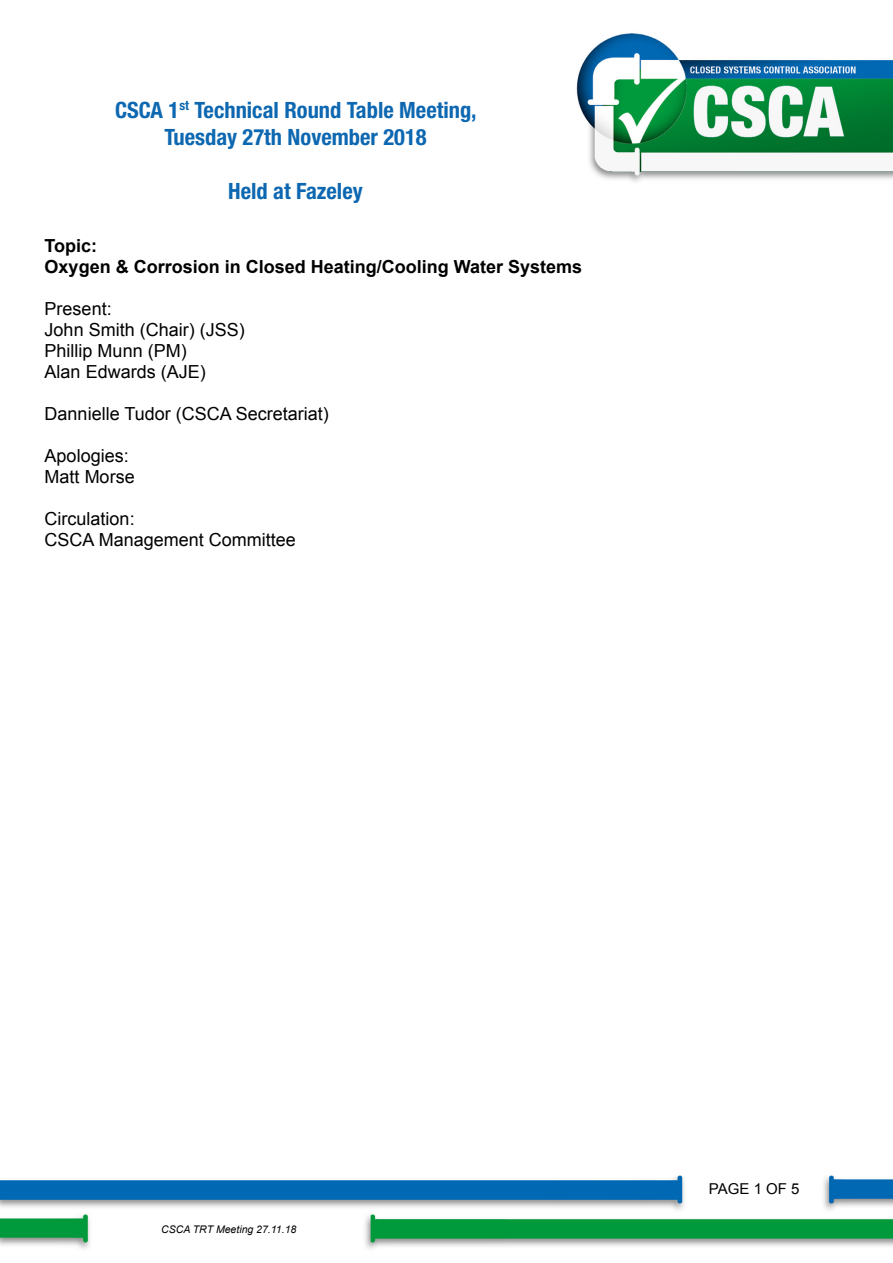
<style>
.page{position:relative;width:893px;height:1263px;background:#fff}
.page>*{position:absolute;margin:0;border:0;box-sizing:border-box;transform-origin:0 0}
.t1{font:700 condensed 22.5px/27px "Helvetica Neue";color:#0d68b1;text-align:center}
.t2{font:18px/21px "Arial";color:#000}
.t3{font:700 18px/21px "Arial";color:#000}
.t4{font:15px "Arial";color:#000}
.t5{font:italic 10.5px "Arial";color:#000}
</style>
<div class="page">
<img style="left:0;top:33px;width:893px;height:1216px">
<p class="t1" style="left:115px;top:96px;width:363px">CSCA 1<sup>st</sup> Technical Round Table Meeting,<br>Tuesday 27th November 2018</p>
<p class="t1" style="left:228px;top:177px;width:136px">Held at Fazeley</p>
<p class="t3" style="left:45px;top:236px;width:539px">Topic:<br>Oxygen &amp; Corrosion in Closed Heating/Cooling Water Systems</p>
<p class="t2" style="left:45px;top:298px;width:202px">Present:<br>John Smith (Chair) (JSS)<br>Phillip Munn (PM)<br>Alan Edwards (AJE)</p>
<p class="t2" style="left:45px;top:403px;width:286px">Dannielle Tudor (CSCA Secretariat)</p>
<p class="t2" style="left:45px;top:445px;width:92px">Apologies:<br>Matt Morse</p>
<p class="t2" style="left:45px;top:508px;width:253px">Circulation:<br>CSCA Management Committee</p>
<p class="t5" style="left:161px;top:1223px;width:137px">CSCA TRT Meeting 27.11.18</p>
<p class="t4" style="left:709px;top:1179px;width:92px">PAGE 1 OF 5</p>
</div>
